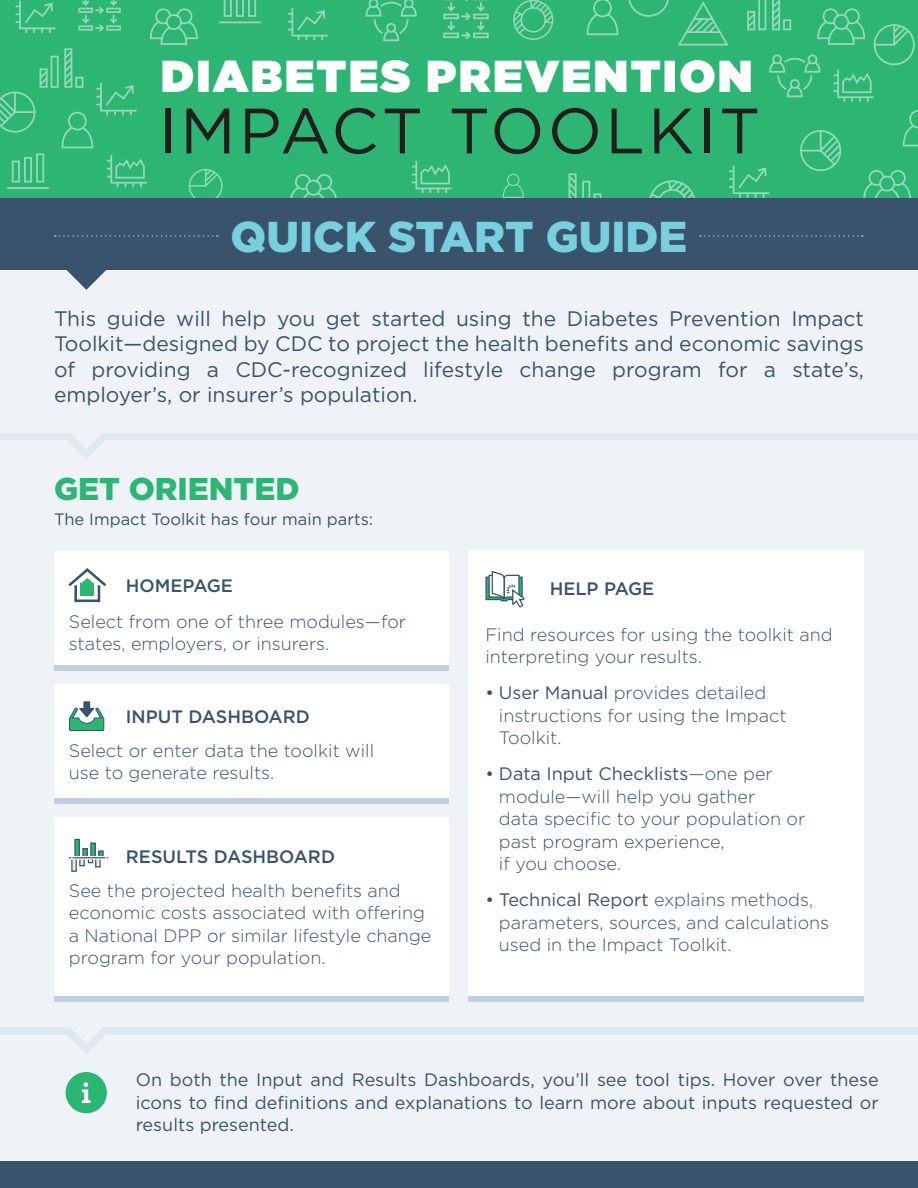
<style>
.page{position:relative;width:918px;height:1188px;background:#eff3f8}
.page>*{position:absolute;margin:0;border:0;box-sizing:border-box;transform-origin:0 0}
.t1{font:63.9px "Gotham";letter-spacing:.05em;color:#211e1e}
.t2{font:900 44.7px "Gotham";letter-spacing:.05em;color:#fff}
.t3{font:900 43.2px "Gotham";color:#78d0df}
.t4{font:900 31.5px "Gotham";color:#2bb673}
.t5{font:21px/25.5px "Gotham";color:#39536c;text-align:justify}
.t6{font:300 18px/22.5px "Gotham";color:#39536c}
.t7{font:18px/22.5px "Gotham";color:#39536c;text-align:justify}
.t8{font:500 18px "Gotham";color:#39536c}
.t9{font:16.5px "Gotham";color:#39536c}
.s1{font-weight:400}
</style>
<div class="page">
<div style="left:0;top:963px;width:918px;height:71px;background:#dfe7f0"></div>
<svg style="left:67px;top:1027px;width:39px;height:27px"></svg>
<div style="left:0;top:956px;width:918px;height:71px;background:#eff3f8"></div>
<div style="left:0;top:0;width:918px;height:247px;background:#2cb573"></div>
<svg style="left:587px;top:0;width:31px;height:35px"></svg>
<svg style="left:290px;top:174px;width:48px;height:25px"></svg>
<svg style="left:412px;top:161px;width:40px;height:32px"></svg>
<svg style="left:513px;top:0;width:40px;height:40px"></svg>
<svg style="left:503px;top:174px;width:21px;height:24px"></svg>
<svg style="left:288px;top:8px;width:40px;height:32px"></svg>
<svg style="left:557px;top:173px;width:44px;height:26px"></svg>
<svg style="left:628px;top:0;width:41px;height:17px"></svg>
<svg style="left:366px;top:0;width:51px;height:41px"></svg>
<svg style="left:678px;top:1px;width:51px;height:45px"></svg>
<svg style="left:747px;top:0;width:168px;height:102px"></svg>
<svg style="left:443px;top:0;width:46px;height:39px"></svg>
<div style="left:0;top:199px;width:918px;height:71px;background:#39536c"></div>
<svg style="left:649px;top:110px;width:269px;height:127px"></svg>
<svg style="left:0;top:0;width:277px;height:290px"></svg>
<div style="left:54px;top:665px;width:394px;height:5px;background:#bed0e1"></div>
<div style="left:54px;top:798px;width:394px;height:5px;background:#bed0e1"></div>
<div style="left:54px;top:684px;width:394px;height:114px;background:#fff"></div>
<div style="left:54px;top:551px;width:394px;height:113px;background:#fff"></div>
<div style="left:54px;top:996px;width:394px;height:6px;background:#bed0e1"></div>
<div style="left:54px;top:817px;width:394px;height:179px;background:#fff"></div>
<div style="left:468px;top:996px;width:396px;height:6px;background:#bed0e1"></div>
<div style="left:468px;top:551px;width:396px;height:445px;background:#fff"></div>
<div style="left:0;top:368px;width:918px;height:72px;background:#dfe7f0"></div>
<svg style="left:67px;top:432px;width:39px;height:27px"></svg>
<div style="left:0;top:361px;width:918px;height:71px;background:#eff3f8"></div>
<div style="left:66px;top:1072px;width:41px;height:41px;background:#2bb673;border-radius:50%"></div>
<svg style="left:82px;top:1082px;width:9px;height:21px"></svg>
<svg style="left:69px;top:701px;width:36px;height:30px"></svg>
<svg style="left:485px;top:571px;width:40px;height:36px"></svg>
<hr style="left:91px;top:843px;width:4px;height:13px;background:#2bb673">
<div style="left:90px;top:842px;width:6px;height:15px;border:1px solid #39536c"></div>
<hr style="left:75px;top:839px;width:4px;height:17px;background:#2bb673">
<div style="left:74px;top:839px;width:6px;height:18px;border:1px solid #39536c"></div>
<div style="left:82px;top:848px;width:6px;height:9px;border:1px solid #39536c"></div>
<hr style="left:72px;top:860px;width:4px;height:11px;background:#e8ebeb">
<div style="left:71px;top:859px;width:6px;height:13px;border:1px solid #39536c"></div>
<div style="left:79px;top:859px;width:6px;height:7px;border:1px solid #39536c"></div>
<hr style="left:73px;top:857px;width:33px;height:1px;background:#39536c">
<svg style="left:80px;top:849px;width:28px;height:18px"></svg>
<svg style="left:68px;top:568px;width:38px;height:34px"></svg>
<div style="left:0;top:1161px;width:918px;height:27px;background:#39536c"></div>
<h1 class="t2" style="left:161px;top:50px;width:594px">DIABETES PREVENTION</h1>
<h1 class="t1" style="left:158px;top:95px;width:604px">IMPACT TOOLKIT</h1>
<h2 class="t3" style="left:231px;top:212px;width:458px">QUICK START GUIDE</h2>
<p class="t5" style="left:54px;top:305px;width:812px">This guide will help you get started using the Diabetes Prevention Impact Toolkit—designed by CDC to project the health benefits and economic savings of providing a CDC-recognized lifestyle change program for a state’s, employer’s, or insurer’s population.</p>
<h2 class="t4" style="left:54px;top:471px;width:247px">GET ORIENTED</h2>
<p class="t9" style="left:54px;top:510px;width:321px">The Impact Toolkit has four main parts:</p>
<h3 class="t8" style="left:126px;top:576px;width:109px">HOMEPAGE</h3>
<h3 class="t8" style="left:550px;top:579px;width:106px">HELP PAGE</h3>
<p class="t6" style="left:69px;top:610px;width:339px">Select from one of three modules—for states, employers, or insurers.</p>
<h3 class="t8" style="left:126px;top:707px;width:185px">INPUT DASHBOARD</h3>
<p class="t6" style="left:69px;top:739px;width:307px">Select or enter data the toolkit will use to generate results.</p>
<h3 class="t8" style="left:126px;top:846px;width:211px">RESULTS DASHBOARD</h3>
<p class="t6" style="left:69px;top:879px;width:364px">See the projected health benefits and economic costs associated with offering a National DPP or similar lifestyle change program for your population.</p>
<p class="t6" style="left:485px;top:623px;width:349px">Find resources for using the toolkit and interpreting your results.</p>
<p class="t6" style="left:499px;top:681px;width:289px;text-indent:-14px"><span class="s1">• User Manual</span> provides detailed instructions for using the Impact<br>Toolkit.</p>
<p class="t6" style="left:499px;top:762px;width:308px;text-indent:-14px"><span class="s1">• Data Input Checklists</span>—one per module—will help you gather<br>data specific to your population or past program experience,<br>if you choose.</p>
<p class="t6" style="left:499px;top:888px;width:332px;text-indent:-14px"><span class="s1">• Technical Report</span> explains methods, parameters, sources, and calculations used in the Impact Toolkit.</p>
<p class="t7" style="left:136px;top:1068px;width:744px">On both the Input and Results Dashboards, you’ll see tool tips. Hover over these icons to find definitions and explanations to learn more about inputs requested or results presented.</p>
</div>
